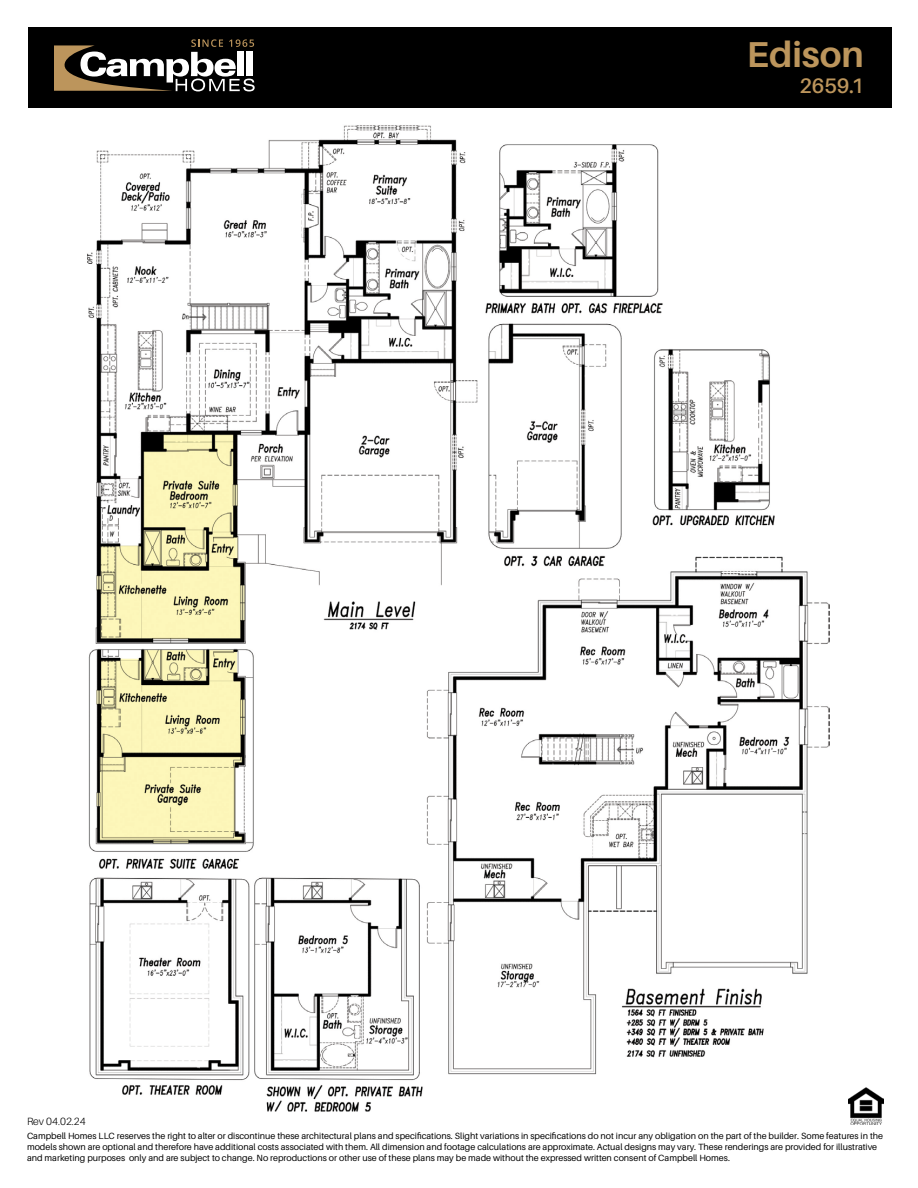
<style>
.page{position:relative;width:918px;height:1188px;background:#fff}
.page>*{position:absolute;margin:0;border:0;box-sizing:border-box;transform-origin:0 0}
.t1{font:700 36px "Aileron";color:#bc955c}
.t2{font:600 21px "Aileron";color:#bc955c}
.t3{font:300 10.5px "Aileron";color:#000}
.t4{font:9px/10.8px "Aileron";color:#000}
</style>
<div class="page">
<img style="left:87px;top:125px;width:743px;height:986px">
<div style="left:28px;top:27px;width:864px;height:81px;background:#000"></div>
<img style="left:849px;top:1087px;width:35px;height:38px">
<svg style="left:54px;top:39px;width:201px;height:52px"></svg>
<p class="t3" style="left:27px;top:1115px;width:60px">Rev 04.02.24</p>
<h1 class="t1" style="left:747px;top:34px;width:119px">Edison</h1>
<h2 class="t2" style="left:800px;top:74px;width:66px">2659.1</h2>
<p class="t4" style="left:27px;top:1131px;width:858px">Campbell Homes LLC reserves the right to alter or discontinue these architectural plans and specifications. Slight variations in specifications do not incur any obligation on the part of the builder. Some features in the models shown are optional and therefore have additional costs associated with them. All dimension and footage calculations are approximate. Actual designs may vary. These renderings are provided for illustrative and marketing purposes only and are subject to change. No reproductions or other use of these plans may be made without the expressed written consent of Campbell Homes.</p>
</div>
